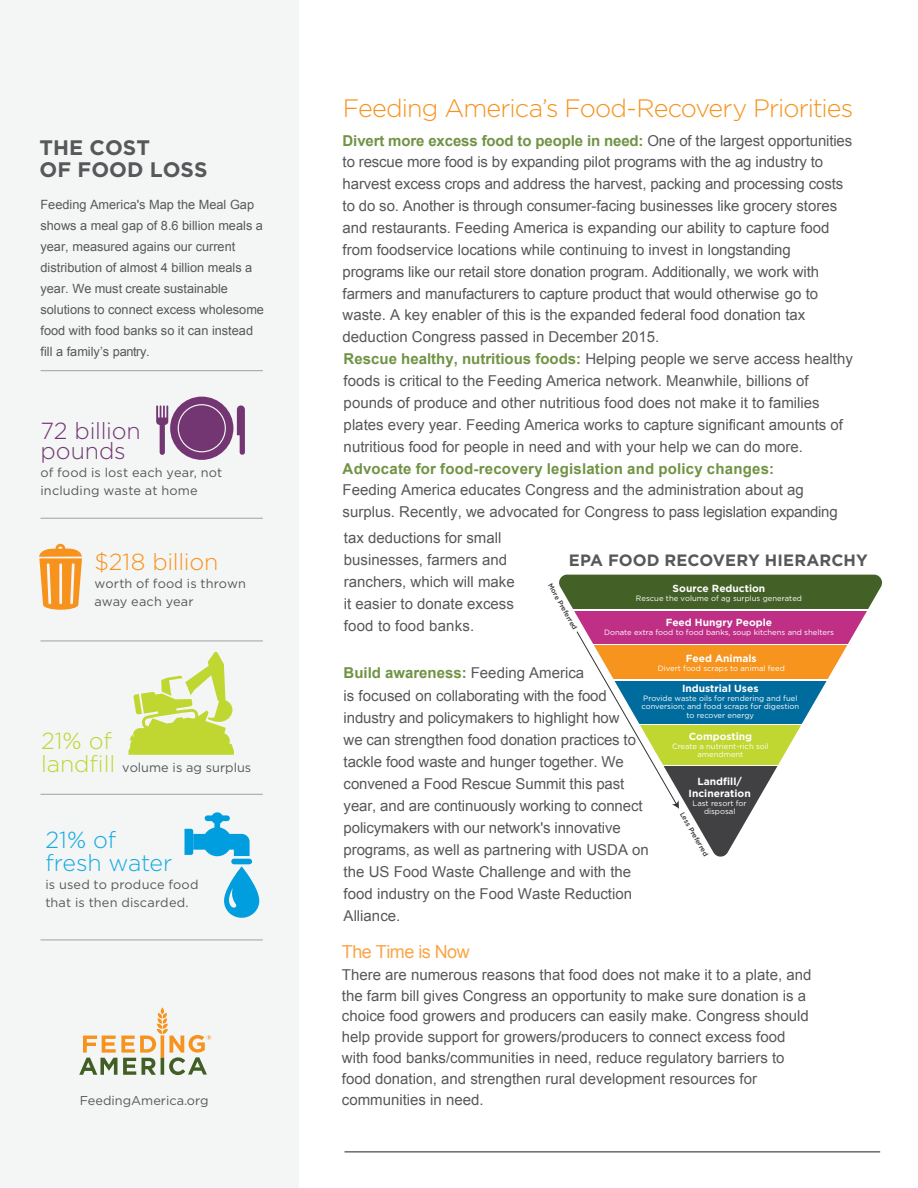
<style>
.page{position:relative;width:918px;height:1188px;background:#fff}
.page>*{position:absolute;margin:0;border:0;box-sizing:border-box;transform-origin:0 0}
.Body{font:300 25.2px "Gotham";letter-spacing:-.04em;color:#f7931d}
.Body-2{font:300 23.25px/19.5px "Gotham";letter-spacing:-.005em;color:#733673}
.Body-3{font:300 23.25px/22.5px "Gotham";letter-spacing:-.015em;color:#14abe3}
.Body-4{font:300 23.25px "Gotham";letter-spacing:-.01em;color:#f7931d}
.Body-5{font:300 23.25px "Gotham";color:#bed630}
.Body-6{font:700 21px/22.5px "Gotham";color:#57585a}
.Body-7{font:18px "Arial";letter-spacing:-.03em;color:#f9a64a}
.Body-8{font:700 16.35px "Gotham";letter-spacing:.005em;color:#57585a}
.Body-9{font:15px/21.9px "Arial";color:#57585a}
.Body-10{font:12.75px/21px "Arial";color:#57585a}
.Body-11{font:12.75px/18px "Gotham";letter-spacing:.01em;color:#57585a}
.t1{font:700 10.2px/12.3px "Gotham";color:#fff;text-align:center}
.t2{font:7.65px/8.6px "Gotham";color:#fff;text-align:center}
.t3{font:500 6.9px "Gotham";color:#333}
.s1{font-weight:300;font-size:23.25px;color:#bed630}
.s2{font-weight:700;color:#709344}
</style>
<div class="page">
<div style="left:0;top:0;width:299px;height:1188px;background:#f4f5f5"></div>
<svg style="left:79px;top:1007px;width:132px;height:68px"></svg>
<svg style="left:224px;top:866px;width:35px;height:52px"></svg>
<div style="left:231px;top:859px;width:21px;height:5px;background:#009ede;border-radius:3px"></div>
<svg style="left:185px;top:812px;width:65px;height:44px"></svg>
<svg style="left:39px;top:544px;width:43px;height:66px"></svg>
<svg style="left:565px;top:574px;width:311px;height:152px"></svg>
<div style="left:557px;top:575px;width:327px;height:34px;background:#436026"></div>
<svg style="left:565px;top:611px;width:311px;height:33px;fill:#c02f86"></svg>
<svg style="left:565px;top:645px;width:311px;height:34px;fill:#f7941e"></svg>
<svg style="left:565px;top:681px;width:311px;height:43px;fill:#006b9d"></svg>
<svg style="left:679px;top:726px;width:122px;height:39px;fill:#bfd730"></svg>
<svg style="left:679px;top:766px;width:99px;height:91px;fill:#414042"></svg>
<svg style="left:576px;top:630px;width:103px;height:179px"></svg>
<svg style="left:156px;top:397px;width:89px;height:63px"></svg>
<div style="left:179px;top:405px;width:46px;height:46px;background:#733673;border-radius:50%"></div>
<svg style="left:129px;top:651px;width:105px;height:104px"></svg>
<hr style="left:40px;top:518px;width:223px;height:1px;background:#a1a1a5">
<hr style="left:40px;top:370px;width:223px;height:1px;background:#a1a1a5">
<hr style="left:40px;top:641px;width:223px;height:1px;background:#a1a1a5">
<hr style="left:40px;top:794px;width:223px;height:1px;background:#a1a1a5">
<hr style="left:40px;top:940px;width:223px;height:1px;background:#a1a1a5">
<hr style="left:345px;top:1152px;width:535px;height:1px;background:#231f20">
<p class="Body-6" style="left:40px;top:136px;width:169px">THE COST<br>OF FOOD LOSS</p>
<p class="Body-10" style="left:40px;top:194px;width:225px">Feeding America's Map the Meal Gap shows a meal gap of 8.6 billion meals a year, measured agains our current distribution of almost 4 billion meals a year. We must create sustainable solutions to connect excess wholesome food with food banks so it can instead fill a family’s pantry.</p>
<p class="Body-2" style="left:40px;top:421px;width:102px">72 billion pounds</p>
<p class="Body-11" style="left:40px;top:463px;width:183px">of food is lost each year, not including waste at home</p>
<p class="Body-4" style="left:94px;top:547px;width:126px">$218 billion</p>
<p class="Body-11" style="left:94px;top:575px;width:153px">worth of food is thrown away each year</p>
<p class="Body-5" style="left:41px;top:726px;width:72px">21% of</p>
<p class="Body-11" style="left:41px;top:758px;width:212px"><span class="s1">landfill</span> volume is ag surplus</p>
<p class="Body-3" style="left:45px;top:828px;width:129px">21% of fresh water</p>
<p class="Body-11" style="left:45px;top:875px;width:155px">is used to produce food that is then discarded.</p>
<p class="Body" style="left:343px;top:92px;width:512px">Feeding America’s Food-Recovery Priorities</p>
<p class="Body-9" style="left:343px;top:129px;width:512px"><span class="s2">Divert more excess food to people in need:</span> One of the largest opportunities to rescue more food is by expanding pilot programs with the ag industry to harvest excess crops and address the harvest, packing and processing costs to do so. Another is through consumer-facing businesses like grocery stores and restaurants. Feeding America is expanding our ability to capture food from foodservice locations while continuing to invest in longstanding programs like our retail store donation program. Additionally, we work with farmers and manufacturers to capture product that would otherwise go to waste. A key enabler of this is the expanded federal food donation tax deduction Congress passed in December 2015.<br><span class="s2">Rescue healthy, nutritious foods:</span> Helping people we serve access healthy foods is critical to the Feeding America network. Meanwhile, billions of pounds of produce and other nutritious food does not make it to families plates every year. Feeding America works to capture significant amounts of nutritious food for people in need and with your help we can do more.<br><span class="s2">Advocate for food-recovery legislation and policy changes:<br></span>Feeding America educates Congress and the administration about ag surplus. Recently, we advocated for Congress to pass legislation expanding</p>
<p class="Body-9" style="left:344px;top:527px;width:172px">tax deductions for small businesses, farmers and ranchers, which will make it easier to donate excess food to food banks.</p>
<p class="Body-9" style="left:344px;top:662px;width:307px"><span class="s2">Build awareness:</span> Feeding America<br>is focused on collaborating with the food industry and policymakers to highlight how<br>we can strengthen food donation practices to tackle food waste and hunger together. We convened a Food Rescue Summit this past year, and are continuously working to connect policymakers with our network's innovative programs, as well as partnering with USDA on the US Food Waste Challenge and with the food industry on the Food Waste Reduction Alliance.</p>
<p class="Body-7" style="left:342px;top:939px;width:129px">The Time is Now</p>
<p class="Body-9" style="left:342px;top:964px;width:471px;line-height:20.9px">There are numerous reasons that food does not make it to a plate, and the farm bill gives Congress an opportunity to make sure donation is a choice food growers and producers can easily make. Congress should help provide support for growers/producers to connect excess food with food banks/communities in need, reduce regulatory barriers to food donation, and strengthen rural development resources for</p>
<p class="Body-8" style="left:569px;top:549px;width:301px">EPA FOOD RECOVERY HIERARCHY</p>
<p class="t3" style="left:554px;top:582px;width:53px;rotate:60deg">More Preferred</p>
<p class="t1" style="left:673px;top:582px;width:94px">Source Reduction</p>
<p class="t2" style="left:636px;top:593px;width:168px">Rescue the volume of ag surplus generated</p>
<p class="t1" style="left:666px;top:616px;width:108px">Feed Hungry People</p>
<p class="t2" style="left:604px;top:628px;width:231px">Donate extra food to food banks, soup kitchens and shelters</p>
<p class="t1" style="left:686px;top:652px;width:72px">Feed Animals</p>
<p class="t2" style="left:658px;top:664px;width:128px">Divert food scraps to animal feed</p>
<p class="t1" style="left:682px;top:683px;width:78px">Industrial Uses</p>
<p class="t2" style="left:641px;top:694px;width:159px">Provide waste oils for rendering and fuel conversion; and food scraps for digestion to recover energy</p>
<p class="t1" style="left:689px;top:730px;width:65px">Composting</p>
<p class="t2" style="left:672px;top:742px;width:98px">Create a nutrient-rich soil amendment</p>
<p class="t1" style="left:689px;top:775px;width:64px">Landfill/<br>Incineration</p>
<p class="t2" style="left:693px;top:798px;width:56px">Last resort for disposal</p>
<p class="t3" style="left:686px;top:810px;width:51px;rotate:60deg">Less Preferred</p>
<p class="Body-11" style="left:80px;top:1092px;width:130px">FeedingAmerica.org</p>
<p class="Body-9" style="left:342px;top:1088px;width:143px">communities in need.</p>
</div>
